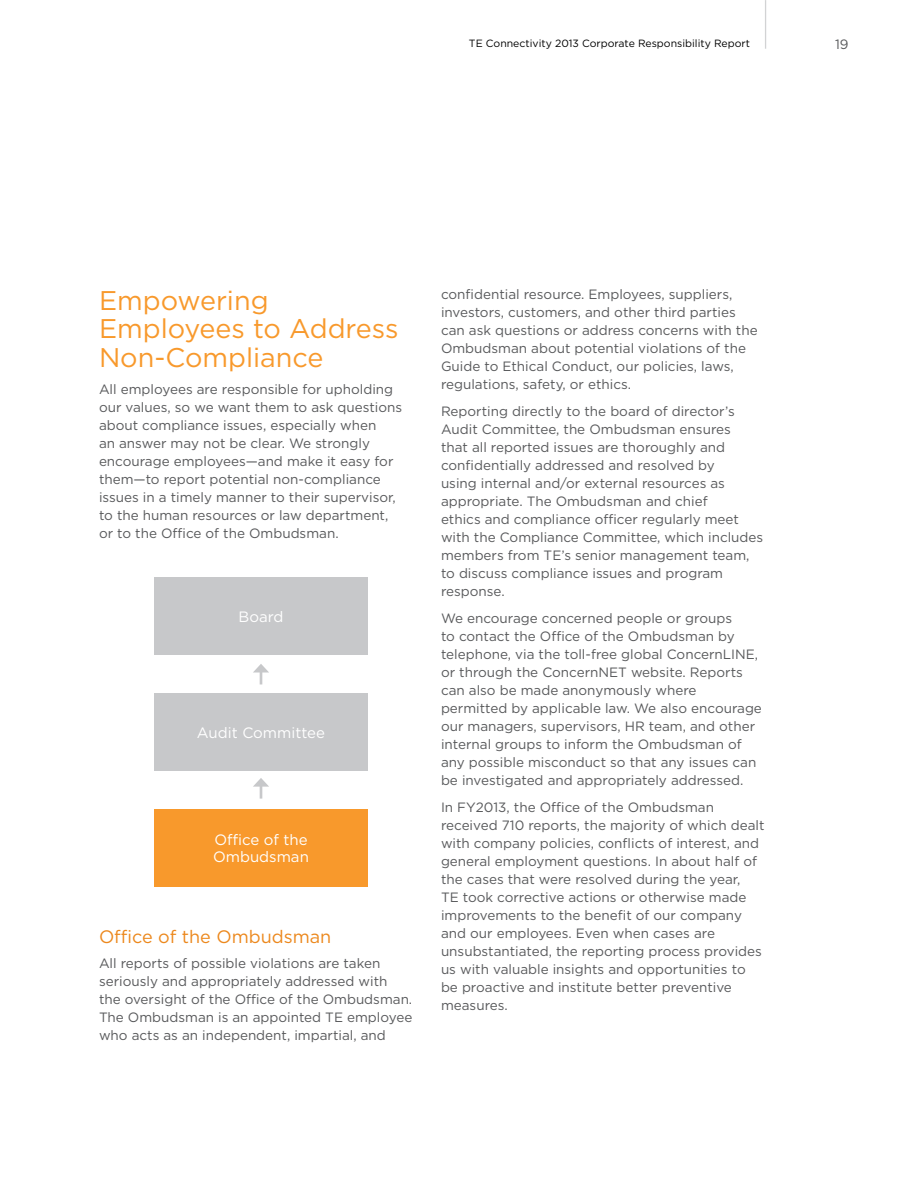
<style>
.page{position:relative;width:918px;height:1188px;background:#fff}
.page>*{position:absolute;margin:0;border:0;box-sizing:border-box;transform-origin:0 0}
.t1{font:52.5px "Gotham";color:#b1b4b6;scale:.2 1}
.t2{font:27px/28.5px "Gotham";color:#f8992c}
.t3{font:18px "Gotham";color:#ec881d}
.t4{font:15px/16.5px "Gotham";color:#fff}
.Body_Copy{font:13.5px/18px "Gotham";color:#58595b}
.t5{font:10.5px "Gotham";color:#000}
</style>
<div class="page">
<svg style="left:253px;top:778px;width:16px;height:21px"></svg>
<svg style="left:253px;top:664px;width:16px;height:20px"></svg>
<div style="left:154px;top:693px;width:214px;height:77px;background:#c7c8ca"></div>
<div style="left:154px;top:578px;width:214px;height:77px;background:#c7c8ca"></div>
<div style="left:154px;top:809px;width:214px;height:77px;background:#f8992c"></div>
<h1 class="t1" style="left:764px;top:-10px;width:17px">|</h1>
<p class="t5" style="left:469px;top:36px;width:283px">TE Connectivity 2013 Corporate Responsibility Report</p>
<p class="Body_Copy" style="left:835px;top:35px;width:15px">19</p>
<h1 class="t2" style="left:99px;top:285px;width:301px">Empowering<br>Employees to Address<br>Non-Compliance</h1>
<p class="Body_Copy" style="left:99px;top:380px;width:305px">All employees are responsible for upholding our values, so we want them to ask questions about compliance issues, especially when<br>an answer may not be clear. We strongly encourage employees—and make it easy for them—to report potential non-compliance issues in a timely manner to their supervisor, to the human resources or law department, or to the Office of the Ombudsman.</p>
<h3 class="t4" style="left:239px;top:608px;width:46px">Board</h3>
<h3 class="t4" style="left:197px;top:724px;width:130px">Audit Committee</h3>
<h3 class="t4" style="left:213px;top:831px;width:97px">Office of the<br>Ombudsman</h3>
<h2 class="t3" style="left:99px;top:925px;width:234px">Office of the Ombudsman</h2>
<p class="Body_Copy" style="left:99px;top:954px;width:315px">All reports of possible violations are taken seriously and appropriately addressed with the oversight of the Office of the Ombudsman.<br>The Ombudsman is an appointed TE employee who acts as an independent, impartial, and</p>
<p class="Body_Copy" style="left:441px;top:285px;width:318px">confidential resource. Employees, suppliers, investors, customers, and other third parties can ask questions or address concerns with the Ombudsman about potential violations of the Guide to Ethical Conduct, our policies, laws, regulations, safety, or ethics.</p>
<p class="Body_Copy" style="left:441px;top:402px;width:324px">Reporting directly to the board of director’s Audit Committee, the Ombudsman ensures<br>that all reported issues are thoroughly and confidentially addressed and resolved by<br>using internal and/or external resources as appropriate. The Ombudsman and chief<br>ethics and compliance officer regularly meet with the Compliance Committee, which includes members from TE’s senior management team, to discuss compliance issues and program response.</p>
<p class="Body_Copy" style="left:441px;top:609px;width:322px">We encourage concerned people or groups<br>to contact the Office of the Ombudsman by telephone, via the toll-free global ConcernLINE, or through the ConcernNET website. Reports can also be made anonymously where permitted by applicable law. We also encourage our managers, supervisors, HR team, and other internal groups to inform the Ombudsman of any possible misconduct so that any issues can be investigated and appropriately addressed.</p>
<p class="Body_Copy" style="left:441px;top:798px;width:325px">In FY2013, the Office of the Ombudsman received 710 reports, the majority of which dealt with company policies, conflicts of interest, and general employment questions. In about half of the cases that were resolved during the year,<br>TE took corrective actions or otherwise made improvements to the benefit of our company and our employees. Even when cases are unsubstantiated, the reporting process provides us with valuable insights and opportunities to be proactive and institute better preventive measures.</p>
</div>
